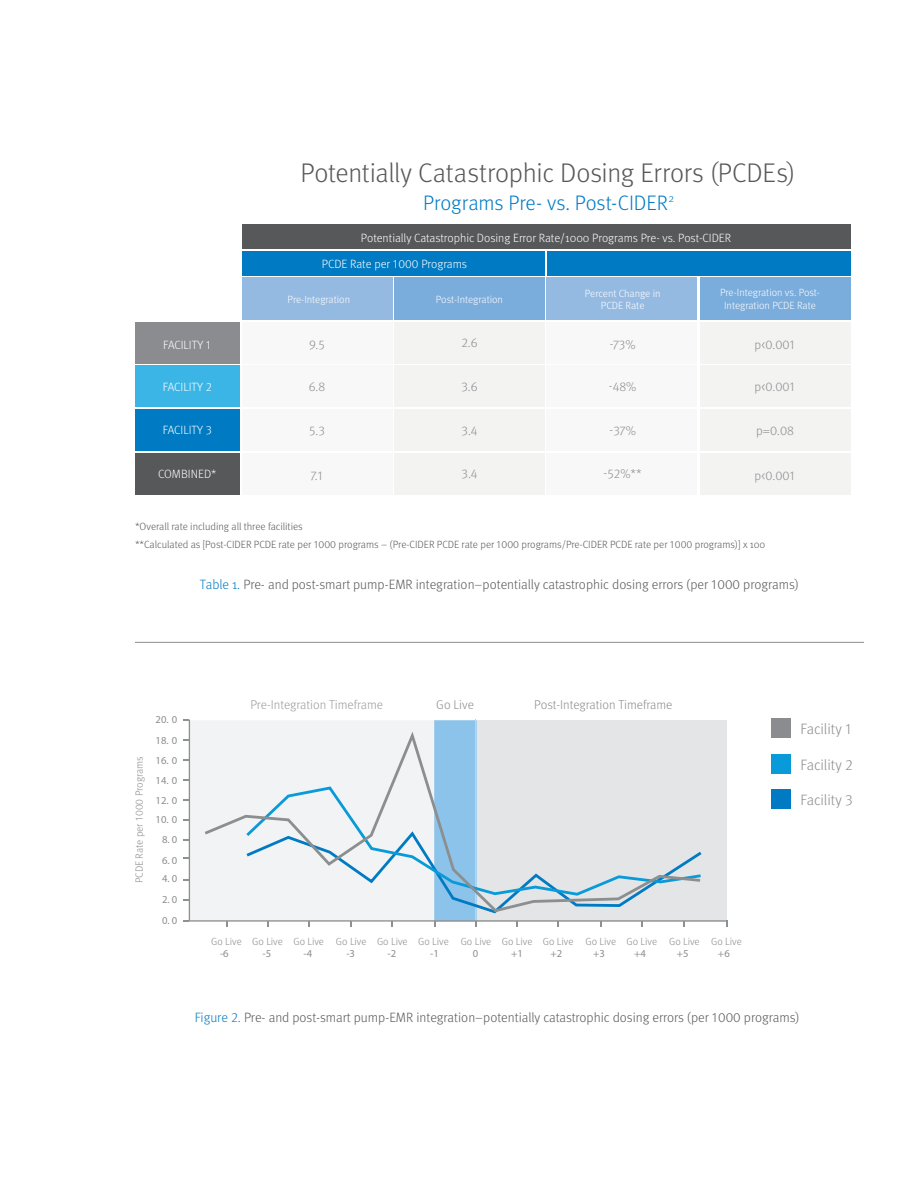
<style>
.page{position:relative;width:918px;height:1188px;background:#fff}
.page>*{position:absolute;margin:0;border:0;box-sizing:border-box;transform-origin:0 0}
.t1{font:300 27px "Meta OT";letter-spacing:-.01em;color:#57585a}
.t2{font:300 21px "Meta OT";color:#007bc3}
.t3{font:300 15px "Meta OT";color:#8a8c8f}
.t4{font:300 13.5px "Meta OT";color:#57585a}
.t5{font:300 12.75px "Meta OT";color:#8a8c8f}
.t6{font:300 12.75px "Meta OT";color:#9a9c9f}
.t7{font:300 12px "Meta OT";color:#fff}
.t8{font:10.65px "Myriad Pro";color:#8c8f8f}
.t9{font:300 10.5px "Meta OT";color:#57585a}
.t10{font:300 10.5px/12.6px "Meta OT";color:#fff;text-align:center}
.t11{font:300 10.5px "Meta OT";color:#8a8c8f}
.t12{font:300 10.35px "Meta OT";color:#8a8c8f}
.s1{color:#007bc3}
</style>
<div class="page">
<hr style="left:135px;top:642px;width:729px;height:1px;background:#8a8c8f">
<div style="left:242px;top:278px;width:150px;height:42px;background:#94bae2"></div>
<div style="left:242px;top:251px;width:303px;height:25px;background:#007bc3"></div>
<div style="left:547px;top:251px;width:303px;height:25px;background:#007bc3"></div>
<div style="left:394px;top:278px;width:151px;height:42px;background:#7aacdc"></div>
<div style="left:547px;top:278px;width:150px;height:42px;background:#94bae2"></div>
<div style="left:242px;top:322px;width:150px;height:41px;background:#f7f8f7"></div>
<div style="left:135px;top:322px;width:105px;height:41px;background:#8a8c8f"></div>
<div style="left:394px;top:322px;width:151px;height:41px;background:#f3f3f2"></div>
<div style="left:547px;top:322px;width:150px;height:41px;background:#f7f8f7"></div>
<div style="left:135px;top:365px;width:105px;height:42px;background:#3bb5e6"></div>
<div style="left:242px;top:365px;width:150px;height:42px;background:#f7f8f7"></div>
<div style="left:394px;top:365px;width:151px;height:42px;background:#f3f3f2"></div>
<div style="left:547px;top:365px;width:150px;height:42px;background:#f7f8f7"></div>
<div style="left:135px;top:409px;width:105px;height:41px;background:#007bc3"></div>
<div style="left:242px;top:409px;width:150px;height:41px;background:#f7f8f7"></div>
<div style="left:394px;top:409px;width:151px;height:41px;background:#f3f3f2"></div>
<div style="left:547px;top:409px;width:150px;height:41px;background:#f7f8f7"></div>
<div style="left:135px;top:453px;width:105px;height:41px;background:#57585a"></div>
<div style="left:242px;top:453px;width:150px;height:41px;background:#f7f8f7"></div>
<div style="left:394px;top:453px;width:151px;height:41px;background:#f3f3f2"></div>
<div style="left:547px;top:453px;width:150px;height:41px;background:#f7f8f7"></div>
<div style="left:700px;top:278px;width:150px;height:42px;background:#7aacdc"></div>
<div style="left:700px;top:322px;width:150px;height:41px;background:#f3f3f2"></div>
<div style="left:700px;top:365px;width:150px;height:42px;background:#f3f3f2"></div>
<div style="left:700px;top:409px;width:150px;height:41px;background:#f3f3f2"></div>
<div style="left:700px;top:453px;width:150px;height:41px;background:#f3f3f2"></div>
<div style="left:242px;top:225px;width:608px;height:24px;background:#57585a"></div>
<div style="left:771px;top:754px;width:20px;height:20px;background:#089ad9"></div>
<div style="left:771px;top:718px;width:20px;height:20px;background:#8a8c8f"></div>
<div style="left:771px;top:790px;width:20px;height:19px;background:#007bc3"></div>
<svg style="left:189px;top:720px;width:537px;height:202px;fill:#e4e5e7"></svg>
<svg style="left:183px;top:920px;width:6px;height:2px"></svg>
<svg style="left:243px;top:720px;width:462px;height:207px"></svg>
<svg style="left:202px;top:727px;width:501px;height:187px"></svg>
<p class="t1" style="left:301px;top:157px;width:496px">Potentially Catastrophic Dosing Errors (PCDEs)</p>
<p class="t2" style="left:423px;top:190px;width:253px">Programs Pre- vs. Post-CIDER<sup>2</sup></p>
<p class="t7" style="left:361px;top:230px;width:372px">Potentially Catastrophic Dosing Error Rate/1000 Programs Pre- vs. Post-CIDER</p>
<p class="t7" style="left:163px;top:337px;width:50px">FACILITY 1</p>
<p class="t7" style="left:163px;top:380px;width:51px">FACILITY 2</p>
<p class="t7" style="left:163px;top:423px;width:51px">FACILITY 3</p>
<p class="t7" style="left:158px;top:467px;width:60px">COMBINED*</p>
<p class="t7" style="left:322px;top:257px;width:147px">PCDE Rate per 1000 Programs</p>
<p class="t10" style="left:288px;top:293px;width:64px">Pre-Integration</p>
<p class="t10" style="left:436px;top:293px;width:69px">Post-Integration</p>
<p class="t10" style="left:585px;top:287px;width:77px">Percent Change in<br>PCDE Rate</p>
<p class="t10" style="left:720px;top:286px;width:101px">Pre-Integration vs. Post-<br>Integration PCDE Rate</p>
<p class="t5" style="left:309px;top:337px;width:17px">9.5</p>
<p class="t5" style="left:461px;top:336px;width:18px">2.6</p>
<p class="t5" style="left:610px;top:337px;width:27px">-73%</p>
<p class="t5" style="left:609px;top:379px;width:29px">-48%</p>
<p class="t5" style="left:610px;top:423px;width:28px">-37%</p>
<p class="t5" style="left:604px;top:467px;width:40px">-52%**</p>
<p class="t5" style="left:309px;top:379px;width:18px">6.8</p>
<p class="t5" style="left:461px;top:379px;width:18px">3.6</p>
<p class="t5" style="left:309px;top:423px;width:17px">5.3</p>
<p class="t5" style="left:311px;top:468px;width:14px">7.1</p>
<p class="t5" style="left:461px;top:423px;width:18px">3.4</p>
<p class="t5" style="left:461px;top:467px;width:18px">3.4</p>
<p class="t5" style="left:755px;top:337px;width:42px">p&lt;0.001</p>
<p class="t5" style="left:755px;top:379px;width:42px">p&lt;0.001</p>
<p class="t5" style="left:756px;top:423px;width:39px">p=0.08</p>
<p class="t5" style="left:755px;top:468px;width:42px">p&lt;0.001</p>
<p class="t9" style="left:135px;top:520px;width:169px">*Overall rate including all three facilities</p>
<p class="t9" style="left:135px;top:538px;width:632px">**Calculated as [Post-CIDER PCDE rate per 1000 programs – (Pre-CIDER PCDE rate per 1000 programs/Pre-CIDER PCDE rate per 1000 programs)] x 100</p>
<p class="t4" style="left:200px;top:577px;width:601px"><span class="s1">Table 1.</span> Pre- and post-smart pump-EMR integration–potentially catastrophic dosing errors (per 1000 programs)</p>
<p class="t11" style="left:133px;top:883px;width:129px;rotate:-90deg">PCDE Rate per 1000 Programs</p>
<p class="t8" style="left:156px;top:713px;width:23px">20. 0</p>
<p class="t8" style="left:156px;top:733px;width:23px">18. 0</p>
<p class="t8" style="left:156px;top:754px;width:23px">16. 0</p>
<p class="t8" style="left:156px;top:774px;width:23px">14. 0</p>
<p class="t8" style="left:156px;top:793px;width:23px">12. 0</p>
<p class="t8" style="left:156px;top:813px;width:23px">10. 0</p>
<p class="t8" style="left:162px;top:833px;width:17px">8.0</p>
<p class="t8" style="left:162px;top:853px;width:17px">6.0</p>
<p class="t8" style="left:162px;top:872px;width:17px">4.0</p>
<p class="t8" style="left:162px;top:893px;width:17px">2.0</p>
<p class="t8" style="left:162px;top:914px;width:17px">0.0</p>
<p class="t6" style="left:250px;top:697px;width:134px">Pre-Integration Timeframe</p>
<p class="t5" style="left:436px;top:697px;width:39px">Go Live</p>
<p class="t5" style="left:534px;top:697px;width:140px">Post-Integration Timeframe</p>
<p class="t12" style="left:211px;top:935px;width:32px">Go Live</p>
<p class="t12" style="left:252px;top:935px;width:32px">Go Live</p>
<p class="t12" style="left:293px;top:935px;width:32px">Go Live</p>
<p class="t12" style="left:336px;top:935px;width:32px">Go Live</p>
<p class="t12" style="left:377px;top:935px;width:32px">Go Live</p>
<p class="t12" style="left:418px;top:935px;width:32px">Go Live</p>
<p class="t12" style="left:461px;top:935px;width:32px">Go Live</p>
<p class="t12" style="left:502px;top:935px;width:32px">Go Live</p>
<p class="t12" style="left:543px;top:935px;width:32px">Go Live</p>
<p class="t12" style="left:585px;top:935px;width:32px">Go Live</p>
<p class="t12" style="left:627px;top:935px;width:32px">Go Live</p>
<p class="t12" style="left:669px;top:935px;width:32px">Go Live</p>
<p class="t12" style="left:711px;top:935px;width:32px">Go Live</p>
<p class="t8" style="left:220px;top:947px;width:10px">-6</p>
<p class="t8" style="left:263px;top:947px;width:10px">-5</p>
<p class="t8" style="left:304px;top:947px;width:10px">-4</p>
<p class="t8" style="left:346px;top:947px;width:10px">-3</p>
<p class="t8" style="left:387px;top:947px;width:10px">-2</p>
<p class="t8" style="left:430px;top:947px;width:10px">-1</p>
<p class="t8" style="left:473px;top:947px;width:7px">0</p>
<p class="t8" style="left:511px;top:947px;width:13px">+1</p>
<p class="t8" style="left:551px;top:947px;width:13px">+2</p>
<p class="t8" style="left:593px;top:947px;width:13px">+3</p>
<p class="t8" style="left:634px;top:947px;width:13px">+4</p>
<p class="t8" style="left:677px;top:947px;width:13px">+5</p>
<p class="t8" style="left:718px;top:947px;width:13px">+6</p>
<p class="t3" style="left:800px;top:720px;width:53px">Facility 1</p>
<p class="t3" style="left:800px;top:756px;width:54px">Facility 2</p>
<p class="t3" style="left:800px;top:791px;width:54px">Facility 3</p>
<p class="t4" style="left:195px;top:1010px;width:606px"><span class="s1">Figure 2.</span> Pre- and post-smart pump-EMR integration–potentially catastrophic dosing errors (per 1000 programs)</p>
</div>
